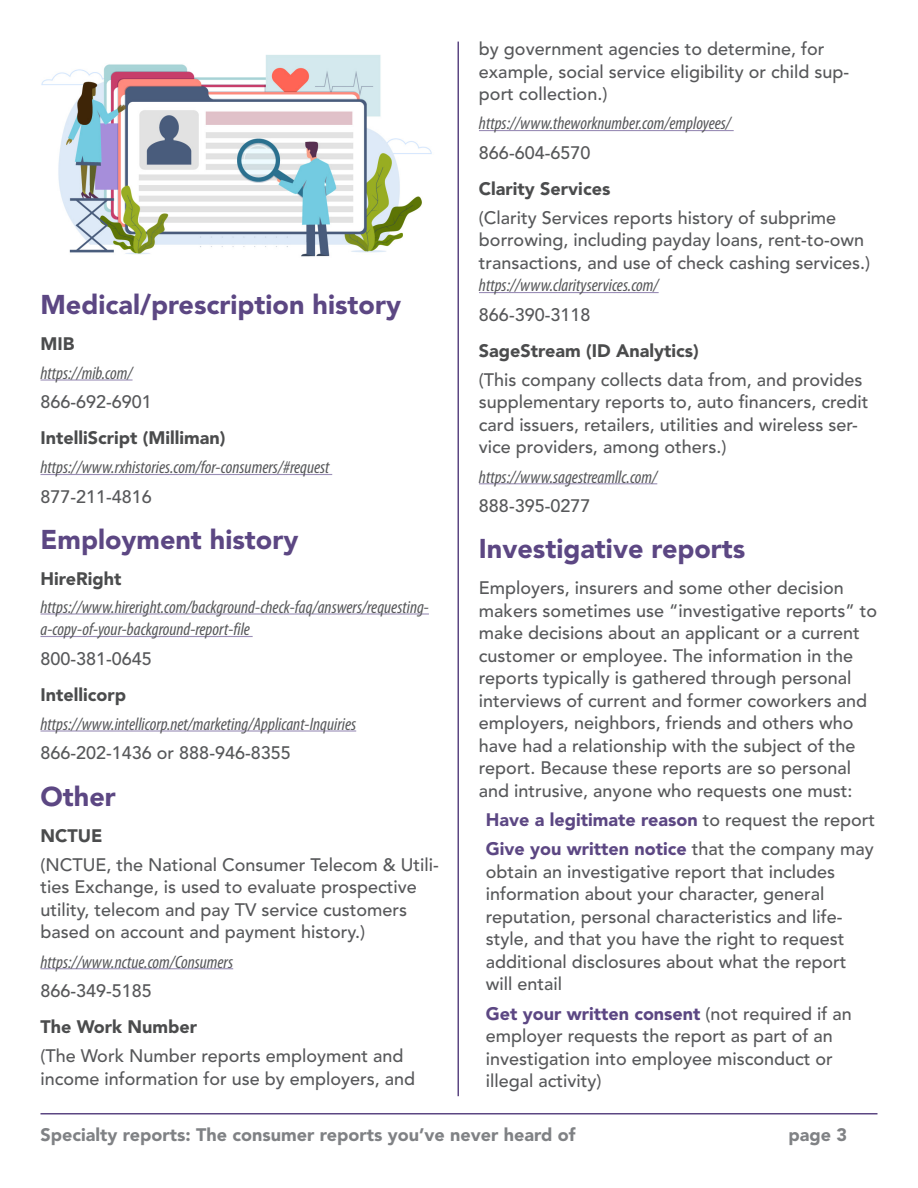
<style>
.page{position:relative;width:918px;height:1188px;background:#fff}
.page>*{position:absolute;margin:0;border:0;box-sizing:border-box;transform-origin:0 0}
.Subheads{font:900 27px "Avenir LT Std";color:#5c4783}
.Text{font:500 18px/22.5px "Avenir LT Std";color:#57585a}
.Text-2{font:italic condensed 18px/22.5px "Myriad Pro";color:#57585a}
.Phone_Numbers{font:500 18px "Avenir LT Std";color:#57585a}
.Text-3{font:900 18px "Avenir LT Std";color:#4b4c4d}
.t1{font:900 18px "Avenir LT Std";color:#808285}
.Text-4{font:900 18px "Avenir LT Std";color:#5c4783}
.s1{font-family:"Myriad Pro";font-weight:400;font-style:italic;font-stretch:condensed}
.s2{font-weight:500;color:#57585a}
.s3{font-weight:900;color:#5c4783}
</style>
<div class="page">
<hr style="left:40px;top:1113px;width:838px;height:1px;background:#5c4783">
<img style="left:41px;top:55px;width:391px;height:202px">
<hr style="left:40px;top:379px;width:93px;height:2px;background:#9b8fb7">
<hr style="left:40px;top:474px;width:292px;height:1px;background:#9b8fb7">
<hr style="left:40px;top:613px;width:389px;height:2px;background:#9b8fb7">
<hr style="left:40px;top:636px;width:213px;height:1px;background:#9b8fb7">
<hr style="left:40px;top:730px;width:316px;height:2px;background:#9b8fb7">
<hr style="left:40px;top:968px;width:193px;height:1px;background:#9b8fb7">
<hr style="left:458px;top:42px;width:1px;height:1054px;background:#5c4783">
<hr style="left:479px;top:130px;width:255px;height:1px;background:#9b8fb7">
<hr style="left:479px;top:292px;width:180px;height:1px;background:#9b8fb7">
<hr style="left:479px;top:483px;width:178px;height:1px;background:#9b8fb7">
<p class="Subheads" style="left:40px;top:288px;width:362px">Medical/prescription history</p>
<p class="Text-3" style="left:40px;top:332px;width:35px">MIB</p>
<p class="Text-2" style="left:40px;top:361px;width:94px">https://mib.com/</p>
<p class="Phone_Numbers" style="left:40px;top:391px;width:113px">866-692-6901</p>
<p class="Text-3" style="left:40px;top:427px;width:187px">IntelliScript (Milliman)</p>
<p class="Text-2" style="left:40px;top:456px;width:291px">https://www.rxhistories.com/for-consumers/#request</p>
<p class="Phone_Numbers" style="left:40px;top:486px;width:113px">877-211-4816</p>
<p class="Subheads" style="left:40px;top:523px;width:259px">Employment history</p>
<p class="Text-3" style="left:40px;top:568px;width:83px">HireRight</p>
<p class="Text-2" style="left:40px;top:595px;width:390px">https://www.hireright.com/background-check-faq/answers/requesting&shy;a-copy-of-your-background-report-file</p>
<p class="Phone_Numbers" style="left:40px;top:648px;width:113px">800-381-0645</p>
<p class="Text-3" style="left:40px;top:683px;width:87px">Intellicorp</p>
<p class="Text-2" style="left:40px;top:712px;width:317px">https://www.intellicorp.net/marketing/Applicant-Inquiries</p>
<p class="Phone_Numbers" style="left:40px;top:742px;width:252px">866-202-1436 or 888-946-8355</p>
<p class="Subheads" style="left:40px;top:780px;width:77px">Other</p>
<p class="Text-3" style="left:40px;top:824px;width:64px">NCTUE</p>
<p class="Text" style="left:40px;top:854px;width:400px">(NCTUE, the National Consumer Telecom &amp; Utili&shy;ties Exchange, is used to evaluate prospective utility, telecom and pay TV service customers based on account and payment history.)</p>
<p class="Text-2" style="left:40px;top:950px;width:194px">https://www.nctue.com/Consumers</p>
<p class="Phone_Numbers" style="left:40px;top:980px;width:113px">866-349-5185</p>
<p class="Text-3" style="left:40px;top:1016px;width:158px">The Work Number</p>
<p class="Text" style="left:40px;top:1045px;width:376px">(The Work Number reports employment and income information for use by employers, and</p>
<p class="Text" style="left:479px;top:38px;width:372px">by government agencies to determine, for example, social service eligibility or child sup&shy;port collection.)</p>
<p class="Text-2" style="left:479px;top:112px;width:254px">https://www.theworknumber.com/employees/</p>
<p class="Phone_Numbers" style="left:479px;top:142px;width:113px">866-604-6570</p>
<p class="Text-3" style="left:479px;top:178px;width:133px">Clarity Services</p>
<p class="Text" style="left:479px;top:207px;width:393px">(Clarity Services reports history of subprime borrowing, including payday loans, rent-to-own transactions, and use of check cashing services.) <span class="s1">https://www.clarityservices.com/</span></p>
<p class="Phone_Numbers" style="left:479px;top:304px;width:113px">866-390-3118</p>
<p class="Text-3" style="left:479px;top:340px;width:221px">SageStream (ID Analytics)</p>
<p class="Text" style="left:479px;top:369px;width:391px">(This company collects data from, and provides supplementary reports to, auto financers, credit card issuers, retailers, utilities and wireless ser&shy;vice providers, among others.)</p>
<p class="Text-2" style="left:479px;top:465px;width:180px">https://www.sagestreamllc.com/</p>
<p class="Phone_Numbers" style="left:479px;top:495px;width:113px">888-395-0277</p>
<p class="Subheads" style="left:479px;top:533px;width:268px">Investigative reports</p>
<p class="Text" style="left:479px;top:577px;width:400px">Employers, insurers and some other decision makers sometimes use “investigative reports” to make decisions about an applicant or a current customer or employee. The information in the reports typically is gathered through personal interviews of current and former coworkers and employers, neighbors, friends and others who have had a relationship with the subject of the report. Because these reports are so personal and intrusive, anyone who requests one must:</p>
<p class="Text-4" style="left:486px;top:809px;width:391px">Have a legitimate reason <span class="s2">to request the report</span></p>
<p class="Text" style="left:486px;top:838px;width:390px"><span class="s3">Give you written notice</span> that the company may obtain an investigative report that includes information about your character, general reputation, personal characteristics and life&shy;style, and that you have the right to request additional disclosures about what the report will entail</p>
<p class="Text" style="left:486px;top:1003px;width:367px"><span class="s3">Get your written consent</span> (not required if an employer requests the report as part of an investigation into employee misconduct or illegal activity)</p>
<p class="t1" style="left:40px;top:1124px;width:536px">Specialty reports: The consumer reports you’ve never heard of</p>
<p class="t1" style="left:788px;top:1124px;width:60px">page 3</p>
</div>
